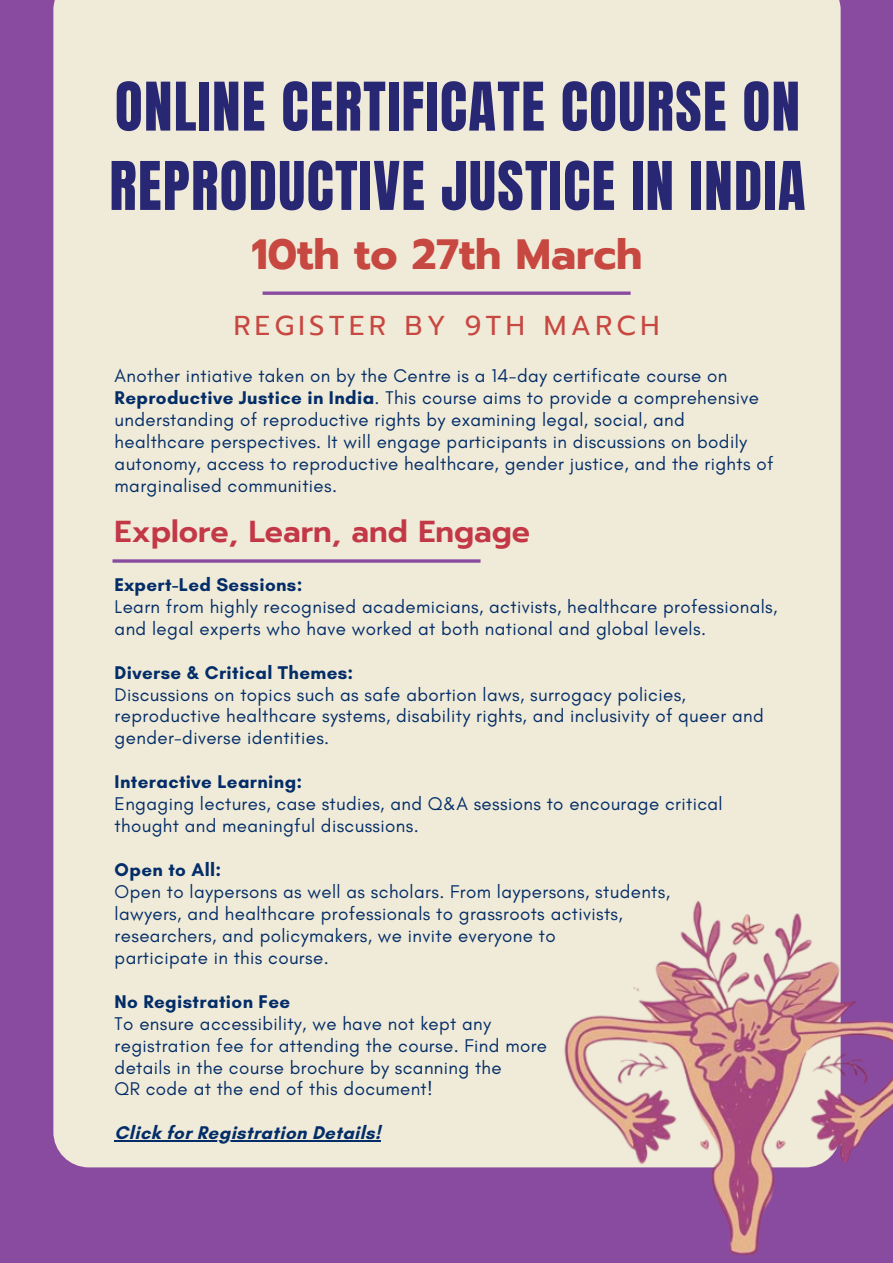
<style>
.page{position:relative;width:893px;height:1263px;background:#894b9f}
.page>*{position:absolute;margin:0;border:0;box-sizing:border-box;transform-origin:0 0}
.t1{font:57px/79.3px "Anton";letter-spacing:.025em;color:#272774}
.t2{font:700 42.22px "Prompt";color:#c74841}
.t3{font:600 30.22px "Prompt";color:#c33847}
.t4{font:27.22px "Prompt";letter-spacing:.16em;color:#c74841}
.t5{font:18.75px/21.9px "Glacial Indifference";letter-spacing:.02em;color:#032d68}
.t6{font:700 18.75px "Glacial Indifference";letter-spacing:.02em;color:#032d68}
.s1{font-weight:700}
</style>
<div class="page">
<div style="left:53px;top:0;width:787px;height:1167px;background:#f0ebd8"></div>
<img style="left:562px;top:887px;width:331px;height:367px">
<hr style="left:115px;top:1140px;width:266px;height:2px;background:#032d68">
<svg style="left:263px;top:291px;width:367px;height:4px"></svg>
<svg style="left:112px;top:559px;width:368px;height:4px"></svg>
<h1 class="t1" style="left:109px;top:68px;width:697px">ONLINE CERTIFICATE COURSE ON<br>REPRODUCTIVE JUSTICE IN INDIA</h1>
<h2 class="t2" style="left:251px;top:223px;width:392px">10th to 27th March</h2>
<p class="t4" style="left:234px;top:305px;width:427px">REGISTER BY 9TH MARCH</p>
<h3 class="t5" style="left:115px;top:364px;width:660px">Another intiative taken on by the Centre is a 14-day certificate course on <span class="s1">Reproductive Justice in India</span>. This course aims to provide a comprehensive understanding of reproductive rights by examining legal, social, and healthcare perspectives. It will engage participants in discussions on bodily autonomy, access to reproductive healthcare, gender justice, and the rights of marginalised communities.</h3>
<p class="t3" style="left:115px;top:509px;width:417px">Explore, Learn, and Engage</p>
<p class="t6" style="left:115px;top:573px;width:189px">Expert-Led Sessions:</p>
<h4 class="t5" style="left:115px;top:595px;width:664px">Learn from highly recognised academicians, activists, healthcare professionals, and legal experts who have worked at both national and global levels.</h4>
<p class="t6" style="left:115px;top:661px;width:240px">Diverse &amp; Critical Themes:</p>
<p class="t5" style="left:115px;top:683px;width:650px">Discussions on topics such as safe abortion laws, surrogacy policies, reproductive healthcare systems, disability rights, and inclusivity of queer and gender-diverse identities.</p>
<p class="t6" style="left:115px;top:770px;width:189px">Interactive Learning:</p>
<p class="t5" style="left:115px;top:793px;width:609px">Engaging lectures, case studies, and Q&amp;A sessions to encourage critical thought and meaningful discussions.</p>
<p class="t6" style="left:115px;top:858px;width:108px">Open to All:</p>
<p class="t5" style="left:115px;top:880px;width:557px">Open to laypersons as well as scholars. From laypersons, students,</p>
<p class="t5" style="left:115px;top:902px;width:510px">lawyers, and healthcare professionals to grassroots activists,</p>
<p class="t5" style="left:115px;top:924px;width:442px">researchers, and policymakers, we invite everyone to</p>
<p class="t5" style="left:115px;top:946px;width:215px">participate in this course.</p>
<p class="t6" style="left:115px;top:990px;width:177px">No Registration Fee</p>
<p class="t5" style="left:115px;top:1012px;width:378px">To ensure accessibility, we have not kept any</p>
<p class="t5" style="left:115px;top:1034px;width:434px">registration fee for attending the course. Find more</p>
<p class="t5" style="left:115px;top:1056px;width:388px">details in the course brochure by scanning the</p>
<p class="t5" style="left:115px;top:1078px;width:320px">QR code at the end of this document!</p>
<p class="t6" style="left:115px;top:1121px;width:267px">Click for Registration Details!</p>
</div>
